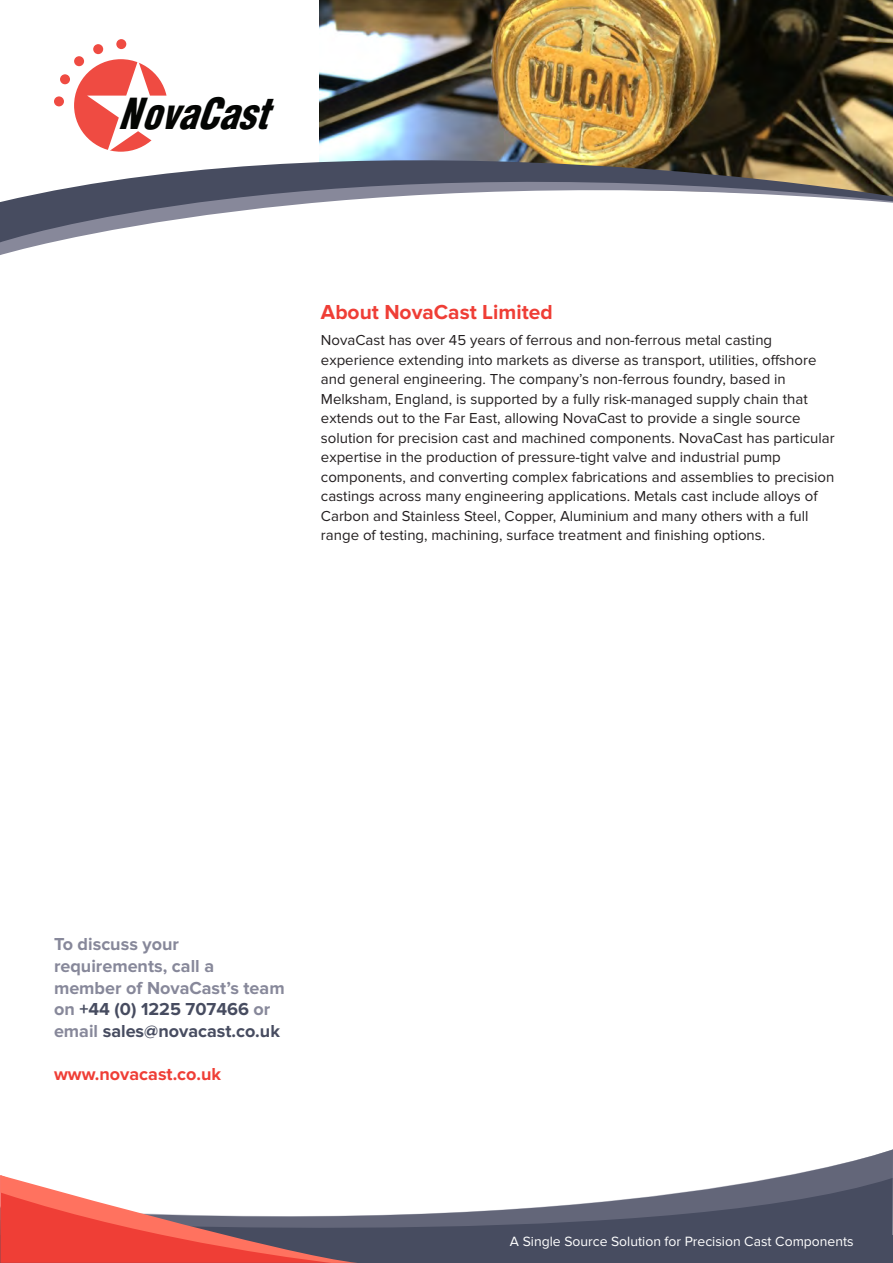
<style>
.page{position:relative;width:893px;height:1263px;background:#fff}
.page>*{position:absolute;margin:0;border:0;box-sizing:border-box;transform-origin:0 0}
.t1{font:italic 900 41.7px "Switzerland Cond";letter-spacing:.01em;color:#040503;scale:.9 1}
.t2{font:700 21px "Proxima Nova";color:#ef3e36}
.t3{font:700 18px/21.6px "Proxima Nova";color:#87889a}
.t4{font:700 18px "Proxima Nova";color:#ef3e36}
.t5{font:15px/19.5px "Proxima Nova";color:#231f20}
.t6{font:13.95px "Proxima Nova";color:#fff}
.s1{color:#474c60}
</style>
<div class="page">
<div style="left:0;top:1236px;width:893px;height:27px;background:#474c60"></div>
<div style="left:358px;top:1229px;width:535px;height:7px;background:#474c60"></div>
<svg style="left:358px;top:1149px;width:535px;height:80px"></svg>
<svg style="left:0;top:1175px;width:358px;height:88px"></svg>
<img style="left:320px;top:0;width:573px;height:111px">
<div style="left:74px;top:59px;width:94px;height:93px;background:#ef4b42;border-radius:50%"></div>
<div style="left:116px;top:39px;width:10px;height:10px;background:#ef4b42;border-radius:50%"></div>
<div style="left:54px;top:96px;width:10px;height:10px;background:#ef4b42;border-radius:50%"></div>
<div style="left:60px;top:74px;width:10px;height:10px;background:#ef4b42;border-radius:50%"></div>
<div style="left:74px;top:56px;width:10px;height:10px;background:#ef4b42;border-radius:50%"></div>
<div style="left:93px;top:44px;width:10px;height:10px;background:#ef4b42;border-radius:50%"></div>
<svg style="left:87px;top:60px;width:81px;height:51px"></svg>
<div style="left:152px;top:102px;width:25px;height:33px;background:#fff;border-radius:50%"></div>
<img style="left:0;top:111px;width:893px;height:131px">
<p class="t1" style="left:118px;top:87px;width:168px">NovaCast</p>
<p class="t2" style="left:321px;top:300px;width:233px">About NovaCast Limited</p>
<p class="t5" style="left:321px;top:331px;width:515px">NovaCast has over 45 years of ferrous and non-ferrous metal casting experience extending into markets as diverse as transport, utilities, offshore and general engineering. The company’s non-ferrous foundry, based in Melksham, England, is supported by a fully risk-managed supply chain that extends out to the Far East, allowing NovaCast to provide a single source solution for precision cast and machined components. NovaCast has particular expertise in the production of pressure-tight valve and industrial pump components, and converting complex fabrications and assemblies to precision castings across many engineering applications. Metals cast include alloys of Carbon and Stainless Steel, Copper, Aluminium and many others with a full range of testing, machining, surface treatment and finishing options.</p>
<p class="t3" style="left:54px;top:934px;width:232px">To discuss your requirements, call a member of NovaCast’s team on <span class="s1">+44 (0) 1225 707466</span> or email <span class="s1">sales@novacast.co.uk</span></p>
<p class="t4" style="left:54px;top:1063px;width:169px">www.novacast.co.uk</p>
<p class="t6" style="left:510px;top:1233px;width:345px">A Single Source Solution for Precision Cast Components</p>
</div>
